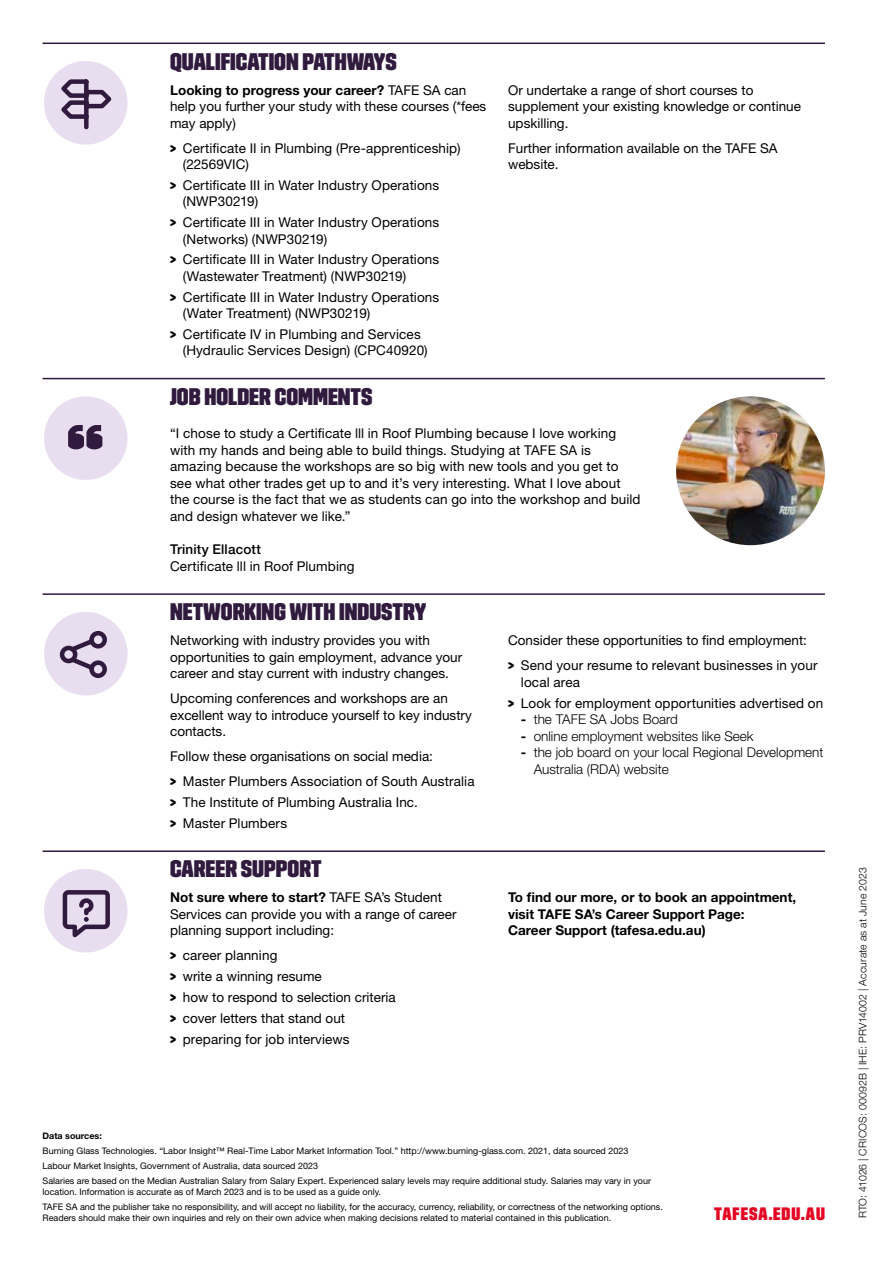
<style>
.page{position:relative;width:893px;height:1263px;background:#fff}
.page>*{position:absolute;margin:0;border:0;box-sizing:border-box;transform-origin:0 0}
.t1{font:24px "Trim Poster Average";color:#301b3e}
.t2{font:18px "Trim Poster Average";letter-spacing:.05em;color:#e40523}
.t3{font:13.5px/16.5px "Helvetica Neue LT Std";letter-spacing:.005em;color:#000}
.t4{font:300 13.5px/16.5px "Helvetica Neue LT Std";color:#000}
.t5{font:700 13.5px/16.5px "Helvetica Neue LT Std";color:#000}
.t6{font:500 13.5px "Helvetica Neue LT Std";letter-spacing:.01em;color:#000}
.t7{font:300 10.5px "Helvetica Neue LT Std";letter-spacing:.015em;color:#000}
.t8{font:9px/15px "Helvetica Neue LT Std";color:#000}
.t9{font:700 9px "Helvetica Neue LT Std";color:#000}
.s1{font-weight:700}
.s2{font-family:"Trim Poster Average"}
</style>
<div class="page">
<hr style="left:43px;top:43px;width:782px;height:1px;background:#301b3e">
<hr style="left:43px;top:378px;width:782px;height:1px;background:#301b3e">
<hr style="left:43px;top:593px;width:782px;height:2px;background:#301b3e">
<hr style="left:43px;top:850px;width:782px;height:2px;background:#301b3e">
<div style="left:44px;top:61px;width:84px;height:84px;background:#e8deef;border-radius:50%"></div>
<svg style="left:61px;top:79px;width:51px;height:51px"></svg>
<div style="left:44px;top:396px;width:84px;height:84px;background:#e8deef;border-radius:50%"></div>
<svg style="left:68px;top:425px;width:34px;height:24px"></svg>
<img style="left:676px;top:396px;width:149px;height:149px;border-radius:74px">
<div style="left:44px;top:612px;width:84px;height:83px;background:#e8deef;border-radius:50%"></div>
<svg style="left:59px;top:631px;width:48px;height:47px"></svg>
<div style="left:44px;top:869px;width:84px;height:83px;background:#e8deef;border-radius:50%"></div>
<svg style="left:60px;top:890px;width:52px;height:54px"></svg>
<h1 class="t1" style="left:170px;top:49px;width:228px">QUALIFICATION PATHWAYS</h1>
<p class="t3" style="left:170px;top:81px;width:318px"><span class="s1">Looking to progress your career?</span> TAFE SA can help you further your study with these courses (*fees may apply)</p>
<p class="t3" style="left:183px;top:139px;width:279px;text-indent:-13px"><span class="s2">&gt;</span> Certificate II in Plumbing (Pre-apprenticeship) (22569VIC)</p>
<p class="t3" style="left:183px;top:177px;width:258px;text-indent:-13px"><span class="s2">&gt;</span> Certificate III in Water Industry Operations (NWP30219)</p>
<p class="t3" style="left:183px;top:214px;width:258px;text-indent:-13px"><span class="s2">&gt;</span> Certificate III in Water Industry Operations (Networks) (NWP30219)</p>
<p class="t3" style="left:183px;top:251px;width:258px;text-indent:-13px"><span class="s2">&gt;</span> Certificate III in Water Industry Operations (Wastewater Treatment) (NWP30219)</p>
<p class="t3" style="left:183px;top:288px;width:258px;text-indent:-13px"><span class="s2">&gt;</span> Certificate III in Water Industry Operations (Water Treatment) (NWP30219)</p>
<p class="t3" style="left:183px;top:326px;width:246px;text-indent:-13px"><span class="s2">&gt;</span> Certificate IV in Plumbing and Services (Hydraulic Services Design) (CPC40920)</p>
<p class="t3" style="left:508px;top:81px;width:294px">Or undertake a range of short courses to supplement your existing knowledge or continue upskilling.</p>
<p class="t3" style="left:508px;top:139px;width:271px">Further information available on the TAFE SA website.</p>
<h1 class="t1" style="left:170px;top:384px;width:204px">JOB HOLDER COMMENTS</h1>
<p class="t3" style="left:170px;top:425px;width:472px">“I chose to study a Certificate lll in Roof Plumbing because I love working with my hands and being able to build things. Studying at TAFE SA is amazing because the workshops are so big with new tools and you get to see what other trades get up to and it’s very interesting. What I love about the course is the fact that we as students can go into the workshop and build and design whatever we like.”</p>
<p class="t6" style="left:170px;top:541px;width:92px">Trinity Ellacott</p>
<p class="t3" style="left:170px;top:558px;width:186px">Certificate lll in Roof Plumbing</p>
<h1 class="t1" style="left:170px;top:600px;width:258px">NETWORKING WITH INDUSTRY</h1>
<p class="t3" style="left:170px;top:632px;width:294px">Networking with industry provides you with opportunities to gain employment, advance your career and stay current with industry changes.</p>
<p class="t3" style="left:170px;top:690px;width:303px">Upcoming conferences and workshops are an excellent way to introduce yourself to key industry contacts.</p>
<p class="t3" style="left:170px;top:744px;width:306px;line-height:25px">Follow these organisations on social media:<br><span class="s2">&gt;</span> Master Plumbers Association of South Australia</p>
<p class="t3" style="left:170px;top:792px;width:249px;line-height:20.7px"><span class="s2">&gt;</span> The Institute of Plumbing Australia Inc. <span class="s2">&gt;</span> Master Plumbers</p>
<p class="t3" style="left:508px;top:628px;width:311px;line-height:25px">Consider these opportunities to find employment:<br><span class="s2">&gt;</span> Send your resume to relevant businesses in your</p>
<p class="t3" style="left:508px;top:671px;width:317px;line-height:20.7px;text-indent:13px">local area<br><span class="s2">&gt;</span> Look for employment opportunities advertised on</p>
<p class="t4" style="left:521px;top:711px;width:159px"><span class="s1">-</span> the TAFE SA Jobs Board</p>
<p class="t4" style="left:521px;top:727px;width:234px"><span class="s1">-</span> online employment websites like Seek</p>
<p class="t4" style="left:534px;top:744px;width:291px;text-indent:-13px"><span class="s1">-</span> the job board on your local Regional Development<br>Australia (RDA) website</p>
<h1 class="t1" style="left:170px;top:857px;width:153px">CAREER SUPPORT</h1>
<p class="t3" style="left:170px;top:889px;width:288px"><span class="s1">Not sure where to start?</span> TAFE SA’s Student<br>Services can provide you with a range of career planning support including:</p>
<p class="t3" style="left:170px;top:945px;width:227px;line-height:20.7px"><span class="s2">&gt;</span> career planning<br><span class="s2">&gt;</span> write a winning resume<br><span class="s2">&gt;</span> how to respond to selection criteria <span class="s2">&gt;</span> cover letters that stand out<br><span class="s2">&gt;</span> preparing for job interviews</p>
<p class="t5" style="left:508px;top:889px;width:289px">To find our more, or to book an appointment, visit TAFE SA’s Career Support Page:<br>Career Support (tafesa.edu.au)</p>
<p class="t9" style="left:43px;top:1130px;width:61px">Data sources:</p>
<p class="t8" style="left:43px;top:1143px;width:610px">Burning Glass Technologies. “Labor Insight™ Real-Time Labor Market Information Tool.” http://www.burning-glass.com. 2021, data sourced 2023<br>Labour Market Insights, Government of Australia, data sourced 2023<br>Salaries are based on the Median Australian Salary from Salary Expert. Experienced salary levels may require additional study. Salaries may vary in your</p>
<p class="t8" style="left:43px;top:1184px;width:622px">location. Information is accurate as of March 2023 and is to be used as a guide only.<br>TAFE SA and the publisher take no responsibility, and will accept no liability, for the accuracy, currency, reliability, or correctness of the networking options.</p>
<p class="t8" style="left:43px;top:1210px;width:570px">Readers should make their own inquiries and rely on their own advice when making decisions related to material contained in this publication.</p>
<h2 class="t2" style="left:714px;top:1205px;width:112px">TAFESA.EDU.AU</h2>
<p class="t7" style="left:856px;top:1218px;width:353px;rotate:-90deg">RTO: 41026 | CRICOS: 00092B | IHE: PRV14002 | Accurate as at June 2023</p>
</div>
